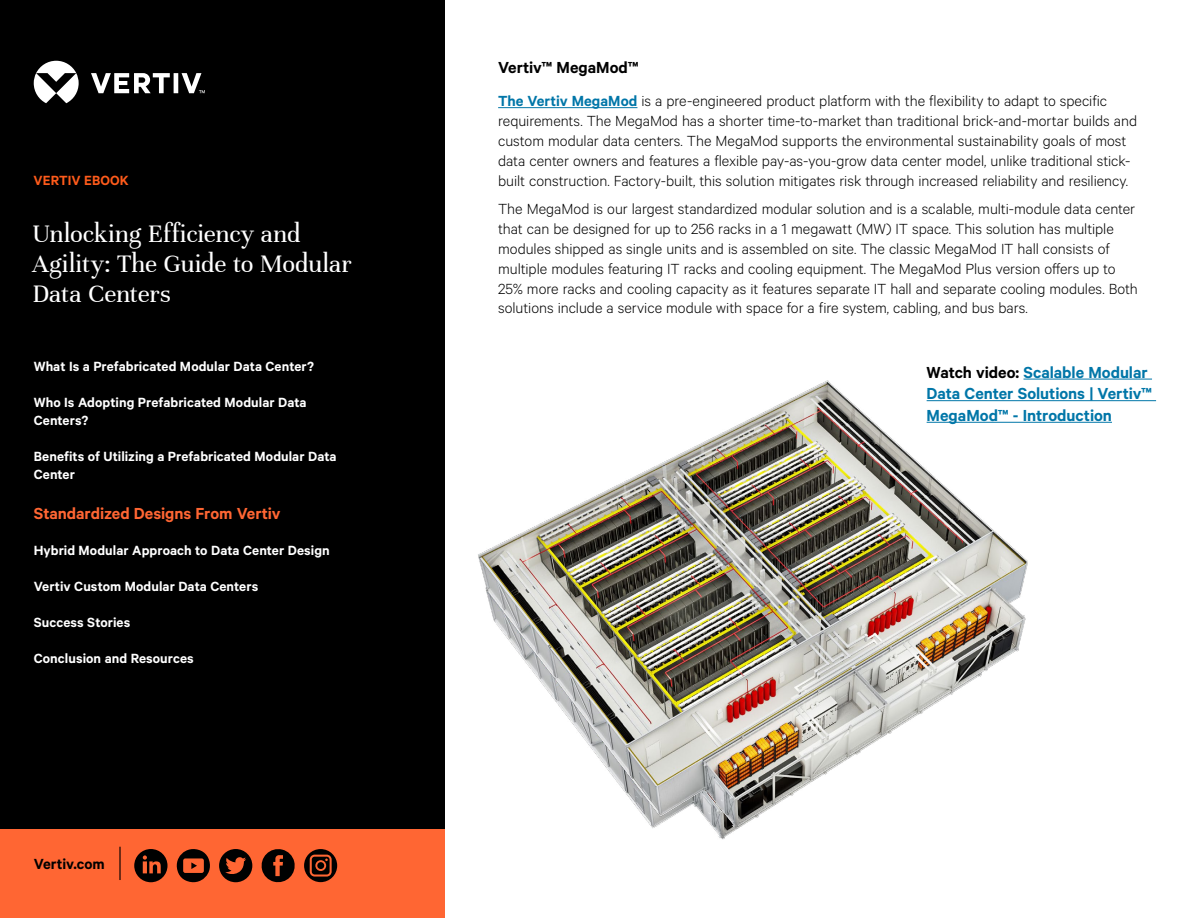
<style>
.page{position:relative;width:1188px;height:918px;background:#fff}
.page>*{position:absolute;margin:0;border:0;box-sizing:border-box;transform-origin:0 0}
.t1{font:27px/30px "Unna";letter-spacing:-.005em;color:#fff}
.t2{font:600 18px/21.6px "Calibre";color:#0076a8}
.t3{font:600 18px "Calibre";letter-spacing:-.005em;color:#f63}
.t4{font:600 18px "Calibre";color:#000}
.t5{font:300 16.5px/19.8px "Calibre";color:#000}
.t6{font:600 16.5px "Calibre";color:#000}
.t7{font:600 15px/18px "Calibre";letter-spacing:.005em;color:#fff}
.t8{font:600 15px "Calibre";letter-spacing:.005em;color:#fe5b1b}
.s1{font-weight:600;color:#0076a8}
.s2{color:#000}
</style>
<div class="page">
<img style="left:478px;top:378px;width:562px;height:456px">
<div style="left:0;top:0;width:444px;height:918px;background:#000"></div>
<div style="left:0;top:830px;width:445px;height:88px;background:#f63"></div>
<hr style="left:119px;top:847px;width:2px;height:33px;background:#000">
<hr style="left:1024px;top:379px;width:128px;height:1px;background:#0076a8">
<hr style="left:927px;top:400px;width:229px;height:1px;background:#0076a8">
<hr style="left:927px;top:422px;width:185px;height:1px;background:#0076a8">
<svg style="left:34px;top:61px;width:171px;height:42px"></svg>
<svg style="left:134px;top:849px;width:34px;height:33px"></svg>
<svg style="left:177px;top:849px;width:33px;height:34px"></svg>
<svg style="left:219px;top:849px;width:33px;height:33px"></svg>
<svg style="left:262px;top:849px;width:33px;height:33px"></svg>
<svg style="left:304px;top:849px;width:33px;height:33px"></svg>
<hr style="left:498px;top:107px;width:139px;height:1px;background:#0076a8">
<p class="t8" style="left:34px;top:172px;width:97px">VERTIV EBOOK</p>
<h1 class="t1" style="left:32px;top:218px;width:321px">Unlocking Efficiency and<br>Agility: The Guide to Modular<br>Data Centers</h1>
<p class="t7" style="left:34px;top:357px;width:282px">What Is a Prefabricated Modular Data Center?</p>
<p class="t7" style="left:34px;top:393px;width:274px">Who Is Adopting Prefabricated Modular Data<br>Centers?</p>
<p class="t7" style="left:34px;top:447px;width:304px">Benefits of Utilizing a Prefabricated Modular Data<br>Center</p>
<p class="t3" style="left:34px;top:503px;width:248px">Standardized Designs From Vertiv</p>
<p class="t7" style="left:34px;top:541px;width:298px">Hybrid Modular Approach to Data Center Design</p>
<p class="t7" style="left:34px;top:577px;width:226px">Vertiv Custom Modular Data Centers</p>
<p class="t7" style="left:34px;top:613px;width:98px">Success Stories</p>
<p class="t7" style="left:34px;top:649px;width:162px">Conclusion and Resources</p>
<p class="t6" style="left:34px;top:854px;width:73px">Vertiv.com</p>
<p class="t4" style="left:498px;top:57px;width:142px">Vertiv™ MegaMod™</p>
<p class="t5" style="left:498px;top:91px;width:641px"><span class="s1">The Vertiv MegaMod</span> is a pre-engineered product platform with the flexibility to adapt to specific requirements. The MegaMod has a shorter time-to-market than traditional brick-and-mortar builds and custom modular data centers. The MegaMod supports the environmental sustainability goals of most data center owners and features a flexible pay-as-you-grow data center model, unlike traditional stick&shy;built construction. Factory-built, this solution mitigates risk through increased reliability and resiliency.</p>
<p class="t5" style="left:498px;top:199px;width:641px">The MegaMod is our largest standardized modular solution and is a scalable, multi-module data center that can be designed for up to 256 racks in a 1 megawatt (MW) IT space. This solution has multiple modules shipped as single units and is assembled on site. The classic MegaMod IT hall consists of multiple modules featuring IT racks and cooling equipment. The MegaMod Plus version offers up to 25% more racks and cooling capacity as it features separate IT hall and separate cooling modules. Both solutions include a service module with space for a fire system, cabling, and bus bars.</p>
<p class="t2" style="left:927px;top:361px;width:227px"><span class="s2">Watch video:</span> Scalable Modular<br>Data Center Solutions | Vertiv™<br>MegaMod™ - Introduction</p>
</div>
